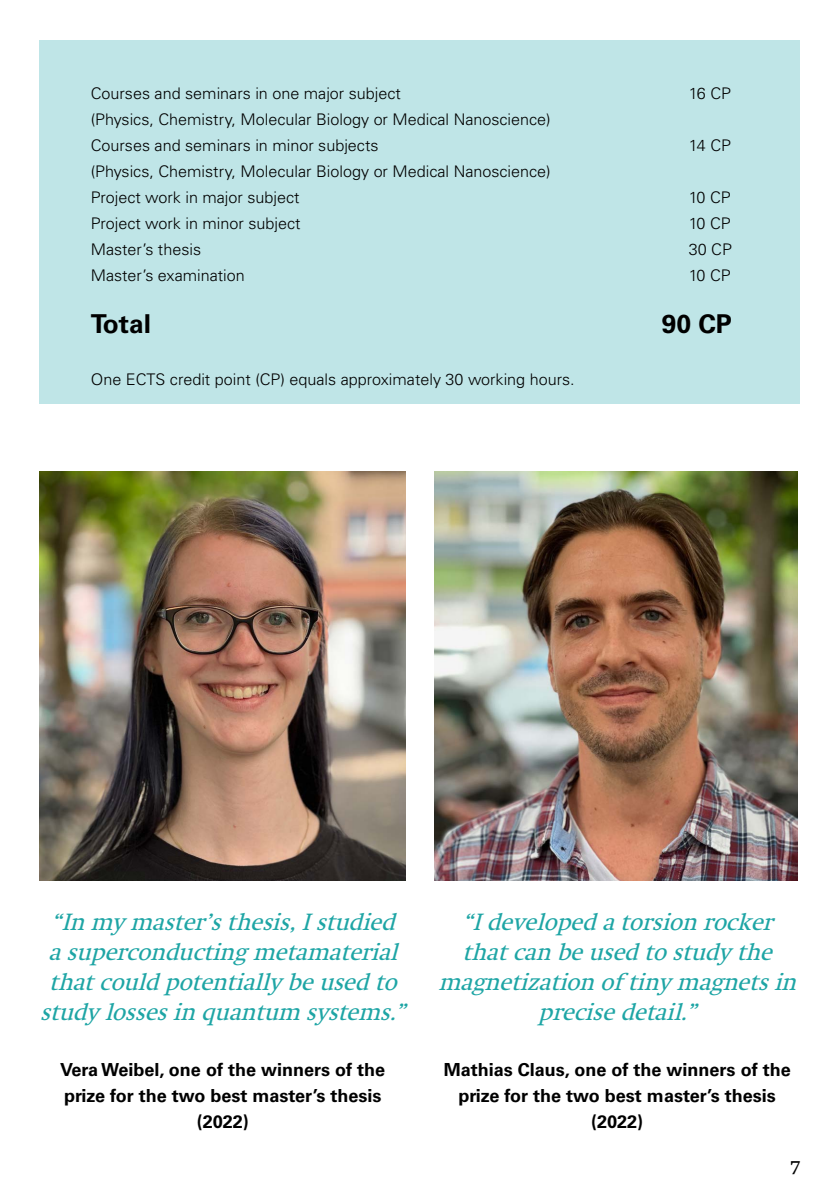
<style>
.page{position:relative;width:840px;height:1191px;background:#fff}
.page>*{position:absolute;margin:0;border:0;box-sizing:border-box;transform-origin:0 0}
.t1{font:700 26px "Univers LT Std";color:#000}
.t2{font:italic 24px/30px "Swift Neue LT Pro";color:#1ea5a5;text-align:center}
.t3{font:20px "Swift Neue LT Pro";color:#000}
.t4{font:700 18px/26px "Univers LT Std";color:#000;text-align:center}
.t5{font:300 16px/26px "Univers LT Std";color:#000}
</style>
<div class="page">
<div style="left:40px;top:40px;width:759px;height:363px;background:#bfe5e7"></div>
<img style="left:40px;top:471px;width:365px;height:409px">
<img style="left:434px;top:471px;width:363px;height:409px">
<p class="t5" style="left:91px;top:81px;width:311px">Courses and seminars in one major subject</p>
<p class="t5" style="left:688px;top:81px;width:44px">16 CP</p>
<p class="t5" style="left:91px;top:107px;width:461px">(Physics, Chemistry, Molecular Biology or Medical Nanoscience)<br>Courses and seminars in minor subjects</p>
<p class="t5" style="left:688px;top:133px;width:44px">14 CP</p>
<p class="t5" style="left:91px;top:159px;width:461px">(Physics, Chemistry, Molecular Biology or Medical Nanoscience)<br>Project work in major subject</p>
<p class="t5" style="left:688px;top:185px;width:43px">10 CP</p>
<p class="t5" style="left:91px;top:211px;width:211px">Project work in minor subject</p>
<p class="t5" style="left:688px;top:211px;width:43px">10 CP</p>
<p class="t5" style="left:91px;top:237px;width:112px">Master’s thesis</p>
<p class="t5" style="left:688px;top:237px;width:45px">30 CP</p>
<p class="t5" style="left:91px;top:263px;width:155px">Master’s examination</p>
<p class="t5" style="left:688px;top:263px;width:43px">10 CP</p>
<h1 class="t1" style="left:91px;top:309px;width:62px">Total</h1>
<h1 class="t1" style="left:661px;top:309px;width:72px">90 CP</h1>
<p class="t5" style="left:91px;top:367px;width:485px">One ECTS credit point (CP) equals approximately 30 working hours.</p>
<h2 class="t2" style="left:40px;top:907px;width:374px">“In my master’sthesis,Istudied asuperconductingmetamaterial thatcouldpotentially beusedto study lossesin quantum systems.”</h2>
<p class="t4" style="left:60px;top:1057px;width:326px">Vera Weibel, one of the winners of the prize for the two best master’s thesis (2022)</p>
<h2 class="t2" style="left:438px;top:907px;width:366px">“Idevelopedatorsion rocker thatcan beusedtostudy the magnetization of tiny magnetsin precisedetail.”</h2>
<p class="t4" style="left:443px;top:1057px;width:348px">Mathias Claus, one of the winners of the prize for the two best master’s thesis (2022)</p>
<p class="t3" style="left:790px;top:1155px;width:11px">7</p>
</div>
